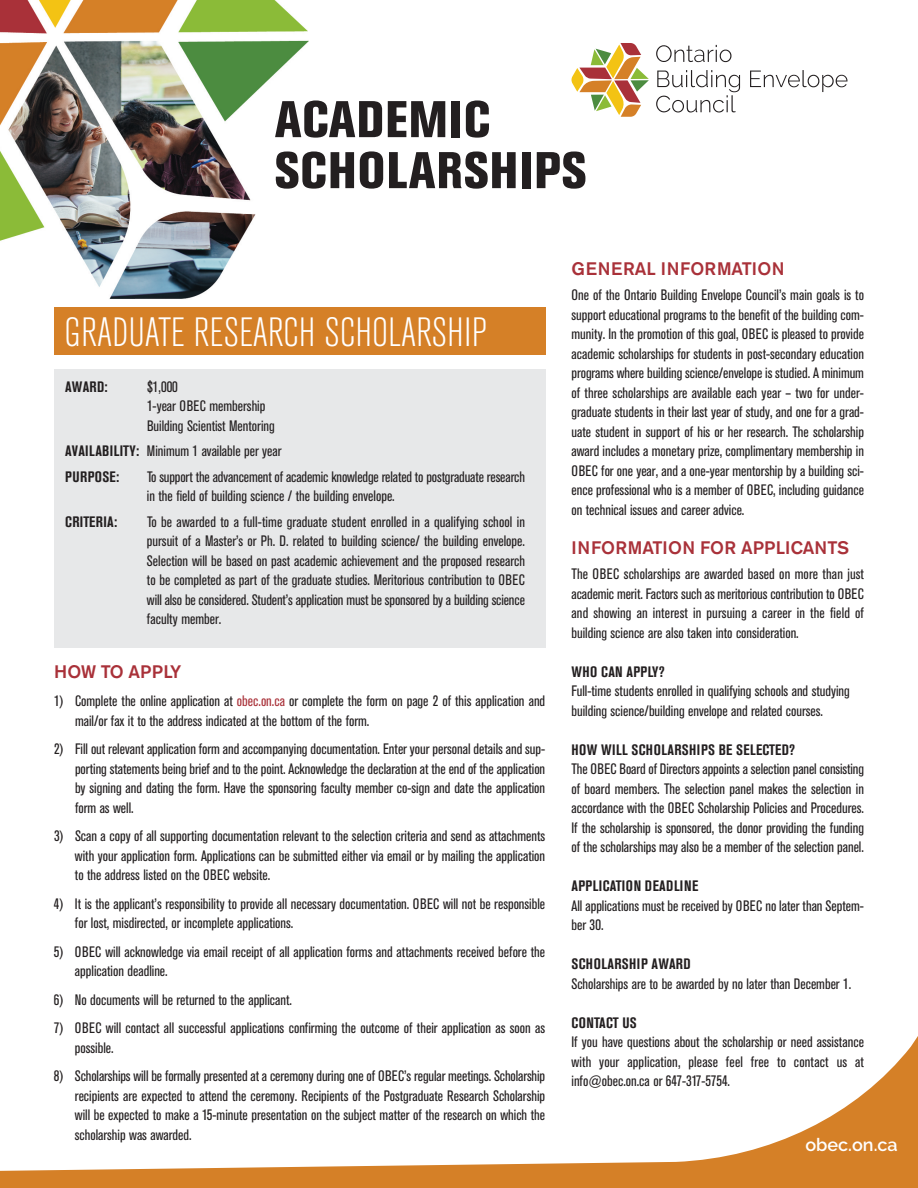
<style>
.page{position:relative;width:918px;height:1188px;background:#fff}
.page>*{position:absolute;margin:0;border:0;box-sizing:border-box;transform-origin:0 0}
.t1{font:800 condensed 51px/51px "Akzidenz Grotesk BE";letter-spacing:.02em;color:#231f20}
.t2{font:300 condensed 40.5px "Akzidenz Grotesk BE";letter-spacing:.01em;color:#fff}
.t3{font:500 18px "Akzidenz Grotesk BE";color:#a93139}
.t4{font:500 18px "Akzidenz Grotesk BE";letter-spacing:.02em;color:#a93139}
.t5{font:600 18px "Raleway";color:#fff}
.t6{font:condensed 15px/19.5px "Akzidenz Grotesk BE";color:#231f20}
.t7{font:700 condensed 15px "Akzidenz Grotesk BE";letter-spacing:.02em;color:#231f20}
.s1{font-weight:700}
.s2{color:#a93139}
</style>
<div class="page">
<div style="left:54px;top:369px;width:491px;height:279px;background:#e7e8e9"></div>
<div style="left:54px;top:308px;width:491px;height:47px;background:#d58027"></div>
<svg style="left:656px;top:45px;width:76px;height:17px"></svg>
<svg style="left:750px;top:70px;width:97px;height:22px"></svg>
<svg style="left:656px;top:70px;width:84px;height:43px"></svg>
<svg style="left:572px;top:43px;width:77px;height:74px"></svg>
<img style="left:0;top:0;width:309px;height:299px">
<svg style="left:0;top:1036px;width:918px;height:152px"></svg>
<h1 class="t1" style="left:275px;top:100px;width:313px">ACADEMIC<br>SCHOLARSHIPS</h1>
<h2 class="t2" style="left:64px;top:318px;width:424px">GRADUATE RESEARCH SCHOLARSHIP</h2>
<p class="t7" style="left:65px;top:381px;width:44px">AWARD:</p>
<p class="t6" style="left:147px;top:378px;width:129px">$1,000<br>1-year OBEC membership<br>Building Scientist Mentoring</p>
<p class="t6" style="left:65px;top:440px;width:218px;line-height:25.5px"><span class="s1">AVAILABILITY:</span> Minimum 1 available per year<br><span class="s1">PURPOSE:</span></p>
<p class="t6" style="left:147px;top:468px;width:379px">To support the advancement of academic knowledge related to postgraduate research in the field of building science / the building envelope.</p>
<p class="t7" style="left:65px;top:516px;width:53px">CRITERIA:</p>
<p class="t6" style="left:147px;top:513px;width:379px;text-align:justify">To be awarded to a full-time graduate student enrolled in a qualifying school in pursuit of a Master’s or Ph. D. related to building science/ the building envelope.<br>Selection will be based on past academic achievement and the proposed research to be completed as part of the graduate studies. Meritorious contribution to OBEC will also be considered. Student’s application must be sponsored by a building science faculty member.</p>
<p class="t3" style="left:54px;top:665px;width:129px">HOW TO APPLY</p>
<p class="t6" style="left:75px;top:693px;width:472px;text-indent:-21px">1) Complete the online application at <span class="s2">obec.on.ca</span> or complete the form on page 2 of this application and mail/or fax it to the address indicated at the bottom of the form.</p>
<p class="t6" style="left:75px;top:741px;width:472px;text-align:justify;text-indent:-21px">2) Fill out relevant application form and accompanying documentation. Enter your personal details and sup&shy;porting statements being brief and to the point. Acknowledge the declaration at the end of the application by signing and dating the form. Have the sponsoring faculty member co-sign and date the application form as well.</p>
<p class="t6" style="left:75px;top:828px;width:472px;text-align:justify;text-indent:-21px">3) Scan a copy of all supporting documentation relevant to the selection criteria and send as attachments with your application form. Applications can be submitted either via email or by mailing the application to the address listed on the OBEC website.</p>
<p class="t6" style="left:75px;top:895px;width:472px;text-indent:-21px">4) It is the applicant’s responsibility to provide all necessary documentation. OBEC will not be responsible for lost, misdirected, or incomplete applications.</p>
<p class="t6" style="left:75px;top:943px;width:472px;text-indent:-21px">5) OBEC will acknowledge via email receipt of all application forms and attachments received before the application deadline.</p>
<p class="t6" style="left:54px;top:991px;width:240px">6) No documents will be returned to the applicant.</p>
<p class="t6" style="left:75px;top:1020px;width:472px;text-indent:-21px">7) OBEC will contact all successful applications confirming the outcome of their application as soon as possible.</p>
<p class="t6" style="left:75px;top:1068px;width:472px;text-align:justify;text-indent:-21px">8) Scholarships will be formally presented at a ceremony during one of OBEC’s regular meetings. Scholarship recipients are expected to attend the ceremony. Recipients of the Postgraduate Research Scholarship will be expected to make a 15-minute presentation on the subject matter of the research on which the scholarship was awarded.</p>
<p class="t4" style="left:572px;top:262px;width:215px">GENERAL INFORMATION</p>
<p class="t6" style="left:572px;top:286px;width:294px;text-align:justify">One of the Ontario Building Envelope Council’s main goals is to support educational programs to the benefit of the building com&shy;munity. In the promotion of this goal, OBEC is pleased to provide academic scholarships for students in post-secondary education programs where building science/envelope is studied. A minimum of three scholarships are available each year – two for under&shy;graduate students in their last year of study, and one for a grad&shy;uate student in support of his or her research. The scholarship award includes a monetary prize, complimentary membership in OBEC for one year, and a one-year mentorship by a building sci&shy;ence professional who is a member of OBEC, including guidance on technical issues and career advice.</p>
<p class="t3" style="left:572px;top:541px;width:279px">INFORMATION FOR APPLICANTS</p>
<p class="t6" style="left:572px;top:565px;width:294px;text-align:justify">The OBEC scholarships are awarded based on more than just academic merit. Factors such as meritorious contribution to OBEC and showing an interest in pursuing a career in the field of building science are also taken into consideration.</p>
<p class="t7" style="left:572px;top:666px;width:95px">WHO CAN APPLY?</p>
<p class="t6" style="left:572px;top:682px;width:280px">Full-time students enrolled in qualifying schools and studying building science/building envelope and related courses.</p>
<p class="t7" style="left:572px;top:744px;width:225px">HOW WILL SCHOLARSHIPS BE SELECTED?</p>
<p class="t6" style="left:572px;top:760px;width:294px;text-align:justify">The OBEC Board of Directors appoints a selection panel consisting of board members. The selection panel makes the selection in accordance with the OBEC Scholarship Policies and Procedures.<br>If the scholarship is sponsored, the donor providing the funding of the scholarships may also be a member of the selection panel.</p>
<p class="t7" style="left:572px;top:881px;width:128px">APPLICATION DEADLINE</p>
<p class="t6" style="left:572px;top:897px;width:294px">All applications must be received by OBEC no later than Septem&shy;ber 30.</p>
<p class="t7" style="left:572px;top:959px;width:121px">SCHOLARSHIP AWARD</p>
<p class="t6" style="left:572px;top:975px;width:281px">Scholarships are to be awarded by no later than December 1.</p>
<p class="t7" style="left:572px;top:1017px;width:67px">CONTACT US</p>
<p class="t6" style="left:572px;top:1033px;width:294px;text-align:justify">If you have questions about the scholarship or need assistance with your application, please feel free to contact us at info@obec.on.ca or 647-317-5754.</p>
<p class="t5" style="left:805px;top:1134px;width:94px">obec.on.ca</p>
</div>
